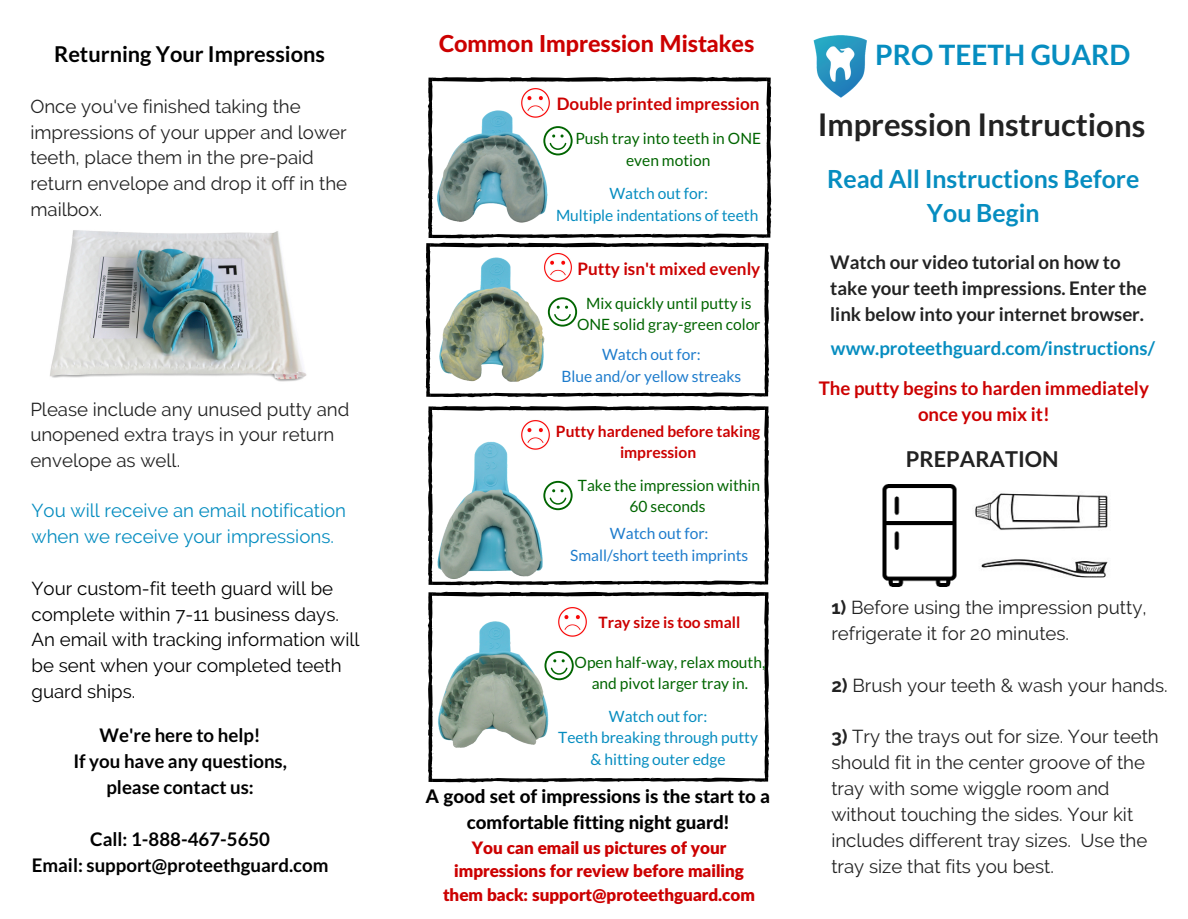
<style>
.page{position:relative;width:1188px;height:919px;background:#fff}
.page>*{position:absolute;margin:0;border:0;box-sizing:border-box;transform-origin:0 0}
.t1{font:700 31.2px "Lato";letter-spacing:-.005em;color:#222}
.t2{font:700 28.05px "Lato";color:#068dc0}
.t3{font:700 24.9px/33.8px "Lato";color:#068dc0;text-align:center}
.t4{font:800 23.4px "Lato Latin";color:#c00}
.t5{font:700 21.75px "Lato";color:#000}
.t6{font:700 21.75px "Lato";color:#222}
.t7{font:18.75px/25.8px "Raleway";color:#222}
.t8{font:18.75px/25.8px "Raleway";color:#000}
.t9{font:700 18.75px/25.8px "Lato";color:#000;text-align:center}
.t10{font:700 18.75px/25.8px "Lato";color:#222}
.t11{font:800 18.75px/25.8px "Lato Latin";color:#000;text-align:center}
.t12{font:18.75px/25.8px "Raleway";color:#068dc0}
.t13{font:700 18.75px/25.8px "Lato";color:#c00;text-align:center}
.t14{font:700 18.75px "Lato";color:#068dc0}
.t15{font:900 17.1px/23.7px "Lato Latin";color:#c00;text-align:center}
.t16{font:700 17.1px "Lato";color:#c00}
.t17{font:15.6px/21.3px "Lato";color:#006500;text-align:center}
.t18{font:15.6px/21.3px "Lato";color:#068dc0;text-align:center}
.t19{font:15.6px/21.3px "Lato";color:#1e7ccc;text-align:center}
.t20{font:700 15.6px/21.3px "Lato";color:#c00;text-align:center}
.s1{font-weight:700}
</style>
<div class="page">
<img style="left:813px;top:35px;width:54px;height:63px">
<img style="left:882px;top:484px;width:75px;height:102px">
<img style="left:50px;top:230px;width:257px;height:152px">
<img style="left:975px;top:493px;width:133px;height:85px">
<svg style="left:428px;top:405px;width:341px;height:180px"></svg>
<img style="left:518px;top:419px;width:34px;height:33px">
<svg style="left:428px;top:591px;width:341px;height:191px"></svg>
<svg style="left:426px;top:77px;width:345px;height:320px"></svg>
<img style="left:518px;top:87px;width:34px;height:33px">
<p class="t5" style="left:54px;top:40px;width:272px">Returning Your Impressions</p>
<p class="t7" style="left:30px;top:93px;width:318px">Once you've finished taking the impressions of your upper and lower teeth, place them in the pre-paid return envelope and drop it off in the mailbox.</p>
<p class="t4" style="left:439px;top:33px;width:317px">Common Impression Mistakes</p>
<p class="t16" style="left:557px;top:93px;width:204px">Double printed impression</p>
<p class="t17" style="left:575px;top:127px;width:187px">Push tray into teeth in ONE even motion</p>
<p class="t18" style="left:556px;top:182px;width:204px">Watch out for:<br>Multiple indentations of teeth</p>
<p class="t16" style="left:577px;top:258px;width:185px">Putty isn't mixed evenly</p>
<p class="t17" style="left:577px;top:292px;width:185px">Mix quickly until putty is<br>ONE solid gray-green color</p>
<p class="t19" style="left:561px;top:343px;width:182px">Watch out for:<br>Blue and/or yellow streaks</p>
<p class="t7" style="left:30px;top:396px;width:321px">Please include any unused putty and unopened extra trays in your return envelope as well.</p>
<p class="t12" style="left:32px;top:497px;width:316px">You will receive an email notification when we receive your impressions.</p>
<p class="t8" style="left:32px;top:574px;width:330px">Your custom-fit teeth guard will be complete within 7-11 business days.<br>An email with tracking information will be sent when your completed teeth guard ships.</p>
<p class="t20" style="left:556px;top:420px;width:206px">Putty hardened before taking impression</p>
<p class="t17" style="left:578px;top:474px;width:184px">Take the impression within<br>60 seconds</p>
<p class="t19" style="left:570px;top:522px;width:179px">Watch out for:<br>Small/short teeth imprints</p>
<p class="t20" style="left:599px;top:611px;width:143px">Tray size is too small</p>
<p class="t17" style="left:575px;top:650px;width:192px">Open half-way, relax mouth, and pivot larger tray in.</p>
<p class="t18" style="left:558px;top:704px;width:201px">Watch out for:<br>Teeth breaking through putty &amp; hitting outer edge</p>
<p class="t9" style="left:73px;top:721px;width:215px">We're here to help!<br>If you have any questions, please contact us:</p>
<p class="t9" style="left:32px;top:825px;width:298px">Call: 1-888-467-5650<br>Email: support@proteethguard.com</p>
<p class="t15" style="left:443px;top:836px;width:314px">You can email us pictures of your impressions for review before mailing them back: support@proteethguard.com</p>
<p class="t11" style="left:426px;top:784px;width:346px">A good set of impressions is the start to a comfortable fitting night guard!</p>
<p class="t2" style="left:875px;top:38px;width:257px">PRO TEETH GUARD</p>
<p class="t1" style="left:818px;top:105px;width:329px">Impression Instructions</p>
<p class="t3" style="left:827px;top:161px;width:314px">Read All Instructions Before<br>You Begin</p>
<p class="t10" style="left:830px;top:249px;width:318px">Watch our video tutorial on how to take your teeth impressions. Enter the link below into your internet browser.</p>
<p class="t14" style="left:831px;top:336px;width:325px">www.proteethguard.com/instructions/</p>
<p class="t13" style="left:819px;top:375px;width:332px">The putty begins to harden immediately once you mix it!</p>
<p class="t6" style="left:906px;top:445px;width:154px">PREPARATION</p>
<p class="t7" style="left:831px;top:594px;width:317px"><span class="s1">1)</span> Before using the impression putty, refrigerate it for 20 minutes.</p>
<p class="t7" style="left:831px;top:671px;width:338px"><span class="s1">2)</span> Brush your teeth &amp; wash your hands.</p>
<p class="t7" style="left:831px;top:723px;width:329px"><span class="s1">3)</span> Try the trays out for size. Your teeth should fit in the center groove of the tray with some wiggle room and without touching the sides. Your kit includes different tray sizes. Use the tray size that fits you best.</p>
</div>
